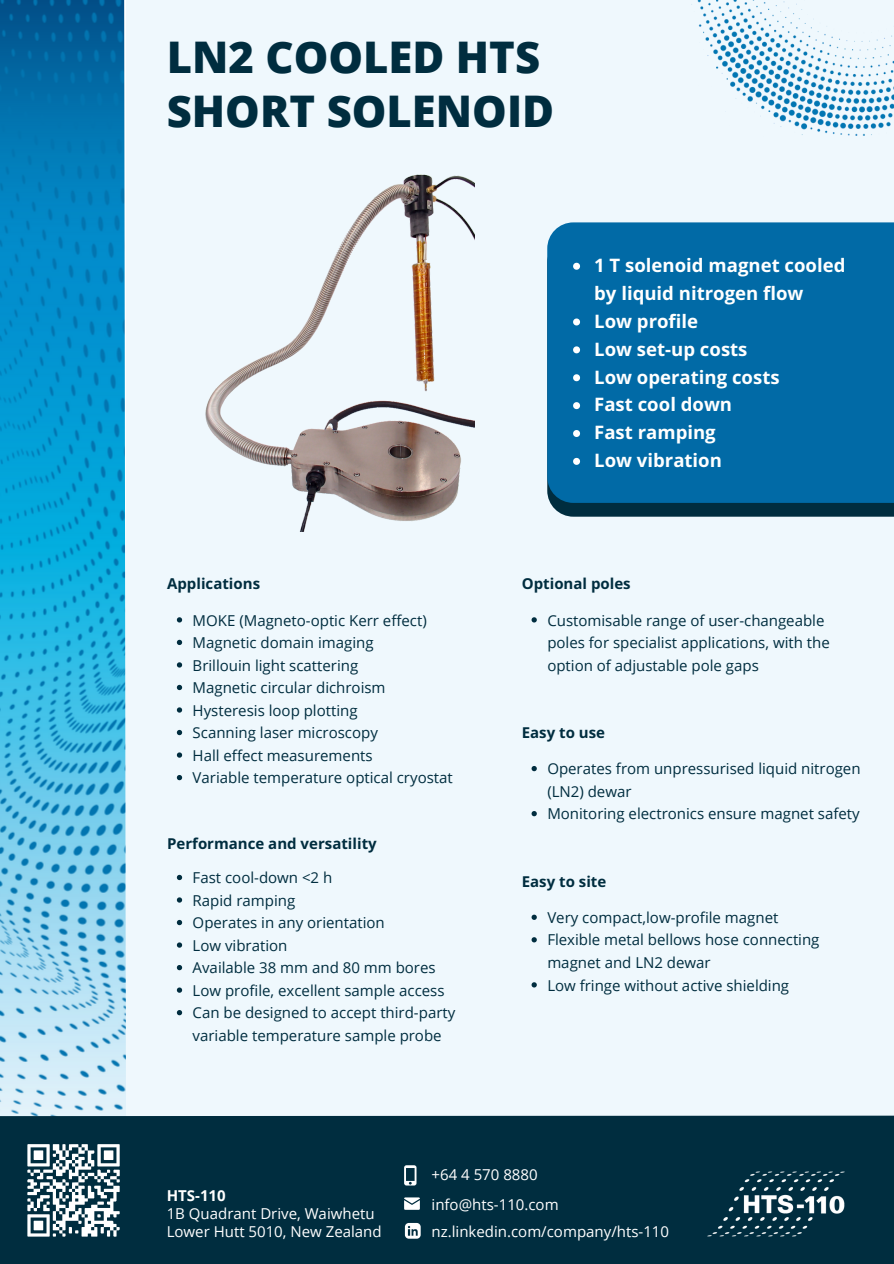
<style>
.page{position:relative;width:894px;height:1264px;background:#fff}
.page>*{position:absolute;margin:0;border:0;box-sizing:border-box;transform-origin:0 0}
.t1{font:800 43.65px/54px "Open Sans";color:#002d3f}
.t2{font:700 18.6px/27.9px "Open Sans Hebrew";color:#fff}
.t3{font:15px/22.5px "Open Sans";color:#002d3f}
.t4{font:15px "Open Sans";color:#fff}
.t5{font:700 15px "Open Sans Hebrew";color:#002d3f}
.t6{font:700 15px "Open Sans";color:#fff}
</style>
<div class="page">
<div style="left:126px;top:0;width:767px;height:1174px;background:#eff8fd"></div>
<img style="left:0;top:0;width:126px;height:1115px">
<div style="left:550px;top:503px;width:343px;height:13px;background:#002d3f"></div>
<div style="left:547px;top:222px;width:346px;height:281px;background:#016aa6"></div>
<div style="left:0;top:1115px;width:893px;height:148px;background:#002d3f"></div>
<img style="left:700px;top:1162px;width:151px;height:83px">
<svg style="left:405px;top:1222px;width:15px;height:16px"></svg>
<svg style="left:404px;top:1197px;width:16px;height:12px"></svg>
<svg style="left:404px;top:1165px;width:12px;height:20px"></svg>
<svg style="left:27px;top:1143px;width:93px;height:94px"></svg>
<img style="left:691px;top:0;width:202px;height:136px">
<img style="left:205px;top:174px;width:269px;height:357px">
<svg style="left:531px;top:617px;width:5px;height:5px"></svg>
<svg style="left:531px;top:766px;width:5px;height:5px"></svg>
<svg style="left:531px;top:811px;width:5px;height:5px"></svg>
<svg style="left:531px;top:914px;width:5px;height:5px"></svg>
<svg style="left:531px;top:937px;width:5px;height:5px"></svg>
<svg style="left:531px;top:982px;width:5px;height:5px"></svg>
<svg style="left:573px;top:263px;width:7px;height:7px"></svg>
<svg style="left:573px;top:318px;width:7px;height:7px"></svg>
<svg style="left:573px;top:346px;width:7px;height:7px"></svg>
<svg style="left:573px;top:374px;width:7px;height:7px"></svg>
<svg style="left:573px;top:402px;width:7px;height:7px"></svg>
<svg style="left:573px;top:430px;width:7px;height:7px"></svg>
<svg style="left:573px;top:458px;width:7px;height:7px"></svg>
<svg style="left:177px;top:617px;width:5px;height:5px"></svg>
<svg style="left:177px;top:639px;width:5px;height:6px"></svg>
<svg style="left:177px;top:662px;width:5px;height:5px"></svg>
<svg style="left:177px;top:685px;width:5px;height:5px"></svg>
<svg style="left:177px;top:707px;width:5px;height:5px"></svg>
<svg style="left:177px;top:730px;width:5px;height:5px"></svg>
<svg style="left:177px;top:752px;width:5px;height:5px"></svg>
<svg style="left:177px;top:775px;width:5px;height:5px"></svg>
<svg style="left:177px;top:874px;width:5px;height:6px"></svg>
<svg style="left:177px;top:897px;width:5px;height:5px"></svg>
<svg style="left:177px;top:919px;width:5px;height:6px"></svg>
<svg style="left:177px;top:942px;width:5px;height:5px"></svg>
<svg style="left:177px;top:965px;width:5px;height:5px"></svg>
<svg style="left:177px;top:987px;width:5px;height:5px"></svg>
<svg style="left:177px;top:1010px;width:5px;height:5px"></svg>
<p class="t1" style="left:167px;top:29px;width:389px">LN2 COOLED HTS<br>SHORT SOLENOID</p>
<p class="t2" style="left:594px;top:251px;width:253px">1 T solenoid magnet cooled by liquid nitrogen flow</p>
<p class="t2" style="left:594px;top:306px;width:105px">Low profile</p>
<p class="t2" style="left:594px;top:334px;width:155px">Low set-up costs</p>
<p class="t2" style="left:594px;top:362px;width:187px">Low operating costs</p>
<p class="t2" style="left:594px;top:390px;width:139px">Fast cool down</p>
<p class="t2" style="left:594px;top:418px;width:123px">Fast ramping</p>
<p class="t2" style="left:594px;top:446px;width:129px">Low vibration</p>
<p class="t5" style="left:167px;top:573px;width:94px">Applications</p>
<p class="t3" style="left:192px;top:608px;width:236px">MOKE (Magneto-optic Kerr effect)</p>
<p class="t3" style="left:192px;top:631px;width:182px">Magnetic domain imaging</p>
<p class="t3" style="left:192px;top:653px;width:167px">Brillouin light scattering</p>
<p class="t3" style="left:192px;top:676px;width:194px">Magnetic circular dichroism</p>
<p class="t3" style="left:192px;top:698px;width:166px">Hysteresis loop plotting</p>
<p class="t3" style="left:192px;top:721px;width:187px">Scanning laser microscopy</p>
<p class="t3" style="left:192px;top:743px;width:181px">Hall effect measurements</p>
<p class="t3" style="left:192px;top:766px;width:262px">Variable temperature optical cryostat</p>
<p class="t5" style="left:167px;top:833px;width:211px">Performance and versatility</p>
<p class="t3" style="left:192px;top:866px;width:141px">Fast cool-down &lt;2 h</p>
<p class="t3" style="left:192px;top:888px;width:104px">Rapid ramping</p>
<p class="t3" style="left:192px;top:911px;width:193px">Operates in any orientation</p>
<p class="t3" style="left:192px;top:933px;width:96px">Low vibration</p>
<p class="t3" style="left:192px;top:956px;width:244px">Available 38 mm and 80 mm bores</p>
<p class="t3" style="left:192px;top:978px;width:253px">Low profile, excellent sample access</p>
<p class="t3" style="left:192px;top:1001px;width:264px">Can be designed to accept third-party variable temperature sample probe</p>
<p class="t5" style="left:521px;top:573px;width:110px">Optional poles</p>
<p class="t3" style="left:547px;top:608px;width:284px">Customisable range of user-changeable poles for specialist applications, with the option of adjustable pole gaps</p>
<p class="t5" style="left:521px;top:722px;width:85px">Easy to use</p>
<p class="t3" style="left:547px;top:757px;width:315px">Operates from unpressurised liquid nitrogen (LN2) dewar</p>
<p class="t3" style="left:547px;top:802px;width:314px">Monitoring electronics ensure magnet safety</p>
<p class="t5" style="left:521px;top:870px;width:86px">Easy to site</p>
<p class="t3" style="left:547px;top:905px;width:232px">Very compact,low-profile magnet</p>
<p class="t3" style="left:547px;top:928px;width:273px">Flexible metal bellows hose connecting magnet and LN2 dewar</p>
<p class="t3" style="left:547px;top:973px;width:243px">Low fringe without active shielding</p>
<p class="t6" style="left:167px;top:1185px;width:60px">HTS-110</p>
<p class="t4" style="left:167px;top:1203px;width:209px">1B Quadrant Drive, Waiwhetu</p>
<p class="t4" style="left:167px;top:1221px;width:216px">Lower Hutt 5010, New Zealand</p>
<p class="t4" style="left:431px;top:1163px;width:108px">+64 4 570 8880</p>
<p class="t4" style="left:431px;top:1193px;width:129px">info@hts-110.com</p>
<p class="t4" style="left:431px;top:1221px;width:239px">nz.linkedin.com/company/hts-110</p>
</div>
